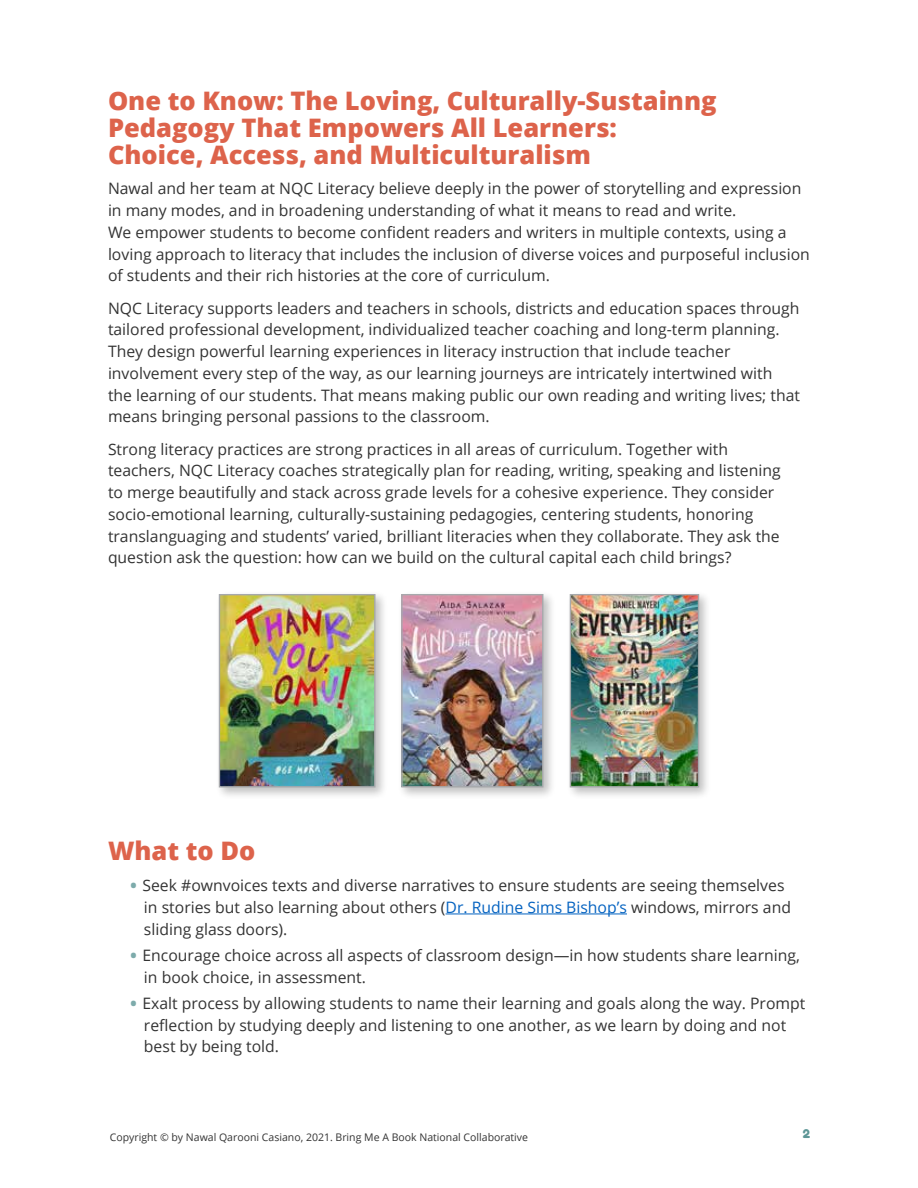
<style>
.page{position:relative;width:918px;height:1188px;background:#fff}
.page>*{position:absolute;margin:0;border:0;box-sizing:border-box;transform-origin:0 0}
.t1{font:800 25.5px/27px "Open Sans";color:#dd634b}
.t2{font:15.75px/21.8px "Open Sans";color:#333}
.t3{font:12px "Fredoka One";color:#5d9696}
.t4{font:10.5px "Open Sans";color:#333}
.s1{font-weight:800;color:#7dabab}
.s2{color:#0563c1}
</style>
<div class="page">
<hr style="left:446px;top:914px;width:181px;height:1px;background:#0563c1">
<div style="left:215px;top:590px;width:173px;height:210px;background:#000;opacity:.25"></div>
<img style="left:221px;top:596px;width:153px;height:189px">
<div style="left:219px;top:594px;width:157px;height:193px;border:1px solid #a7a9ac"></div>
<div style="left:397px;top:590px;width:159px;height:210px;background:#000;opacity:.25"></div>
<img style="left:403px;top:596px;width:138px;height:189px">
<div style="left:401px;top:594px;width:142px;height:193px;border:1px solid #a7a9ac"></div>
<div style="left:566px;top:590px;width:146px;height:210px;background:#000;opacity:.25"></div>
<img style="left:572px;top:596px;width:125px;height:189px">
<div style="left:570px;top:594px;width:129px;height:193px;border:1px solid #a7a9ac"></div>
<h1 class="t1" style="left:108px;top:85px;width:610px">One to Know: The Loving, Culturally-Sustainng<br>Pedagogy That Empowers All Learners:<br>Choice, Access, and Multiculturalism</h1>
<p class="t2" style="left:108px;top:177px;width:703px">Nawal and her team at NQC Literacy believe deeply in the power of storytelling and expression in many modes, and in broadening understanding of what it means to read and write.<br>We empower students to become confident readers and writers in multiple contexts, using a loving approach to literacy that includes the inclusion of diverse voices and purposeful inclusion of students and their rich histories at the core of curriculum.</p>
<p class="t2" style="left:108px;top:297px;width:694px">NQC Literacy supports leaders and teachers in schools, districts and education spaces through tailored professional development, individualized teacher coaching and long-term planning.<br>They design powerful learning experiences in literacy instruction that include teacher involvement every step of the way, as our learning journeys are intricately intertwined with the learning of our students. That means making public our own reading and writing lives; that means bringing personal passions to the classroom.</p>
<p class="t2" style="left:108px;top:438px;width:674px">Strong literacy practices are strong practices in all areas of curriculum. Together with teachers, NQC Literacy coaches strategically plan for reading, writing, speaking and listening to merge beautifully and stack across grade levels for a cohesive experience. They consider socio-emotional learning, culturally-sustaining pedagogies, centering students, honoring translanguaging and students’ varied, brilliant literacies when they collaborate. They ask the question ask the question: how can we build on the cultural capital each child brings?</p>
<h1 class="t1" style="left:108px;top:836px;width:149px">What to Do</h1>
<p class="t2" style="left:144px;top:874px;width:649px;text-indent:-13px"><span class="s1">•</span> Seek #ownvoices texts and diverse narratives to ensure students are seeing themselves in stories but also learning about others (<span class="s2">Dr. Rudine Sims Bishop’s</span> windows, mirrors and sliding glass doors).</p>
<p class="t2" style="left:144px;top:944px;width:657px;text-indent:-13px"><span class="s1">•</span> Encourage choice across all aspects of classroom design—in how students share learning, in book choice, in assessment.</p>
<p class="t2" style="left:144px;top:992px;width:663px;text-indent:-13px"><span class="s1">•</span> Exalt process by allowing students to name their learning and goals along the way. Prompt reflection by studying deeply and listening to one another, as we learn by doing and not best by being told.</p>
<p class="t4" style="left:110px;top:1130px;width:420px">Copyright © by Nawal Qarooni Casiano, 2021. Bring Me A Book National Collaborative</p>
<p class="t3" style="left:803px;top:1127px;width:9px">2</p>
</div>
